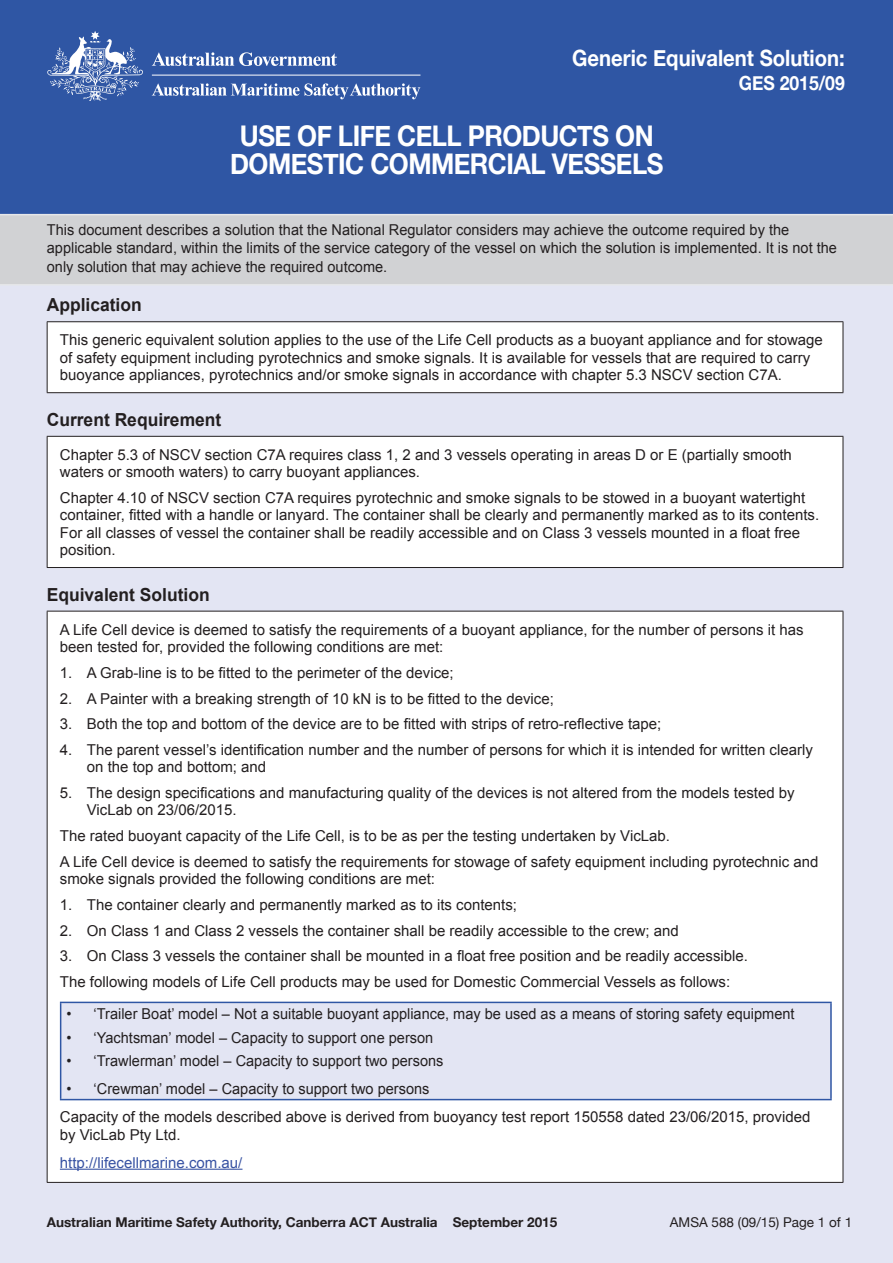
<style>
.page{position:relative;width:893px;height:1263px;background:#e3e5f3}
.page>*{position:absolute;margin:0;border:0;box-sizing:border-box;transform-origin:0 0}
.t1{font:700 28.5px/28.5px "Helvetica Neue";letter-spacing:-.02em;color:#fff;text-align:center;scale:.9 1}
.t2{font:700 22.5px "Helvetica Neue";color:#fff;scale:.9 1}
.t3{font:700 19.5px "Helvetica Neue";color:#fff;scale:.9 1}
.t4{font:700 18px "Arial";color:#231f20}
.t5{font:15px/17.2px "Arial";color:#231f20}
.t6{font:15px "Arial";color:#3853a3}
.t7{font:700 13.5px "Helvetica Neue";color:#231f20}
.t8{font:13.5px "Helvetica Neue";color:#231f20}
</style>
<div class="page">
<div style="left:0;top:0;width:893px;height:216px;background:#2f56a4"></div>
<svg style="left:47px;top:31px;width:96px;height:70px"></svg>
<svg style="left:152px;top:52px;width:185px;height:14px"></svg>
<svg style="left:152px;top:83px;width:268px;height:16px"></svg>
<hr style="left:152px;top:75px;width:268px;height:1px;background:#fff">
<div style="left:47px;top:322px;width:796px;height:71px;background:#fff"></div>
<hr style="left:47px;top:321px;width:796px;height:1px;background:#231f20">
<hr style="left:47px;top:322px;width:1px;height:70px;background:#231f20">
<hr style="left:843px;top:322px;width:1px;height:70px;background:#231f20">
<hr style="left:47px;top:392px;width:796px;height:1px;background:#231f20">
<div style="left:47px;top:436px;width:796px;height:131px;background:#fff"></div>
<hr style="left:47px;top:436px;width:796px;height:1px;background:#231f20">
<hr style="left:47px;top:437px;width:1px;height:130px;background:#231f20">
<hr style="left:843px;top:437px;width:1px;height:130px;background:#231f20">
<hr style="left:47px;top:567px;width:796px;height:1px;background:#231f20">
<div style="left:47px;top:611px;width:796px;height:571px;background:#fff"></div>
<hr style="left:47px;top:611px;width:796px;height:1px;background:#231f20">
<hr style="left:47px;top:611px;width:1px;height:571px;background:#231f20">
<hr style="left:843px;top:611px;width:1px;height:571px;background:#231f20">
<hr style="left:47px;top:1182px;width:796px;height:1px;background:#231f20">
<hr style="left:60px;top:1169px;width:182px;height:1px;background:#3853a3">
<div style="left:61px;top:1002px;width:770px;height:97px;background:#e3e5f3"></div>
<hr style="left:60px;top:1002px;width:772px;height:1px;background:#2f56a4">
<hr style="left:60px;top:1003px;width:1px;height:96px;background:#2f56a4">
<hr style="left:830px;top:1003px;width:2px;height:96px;background:#2f56a4">
<hr style="left:60px;top:1099px;width:772px;height:1px;background:#2f56a4">
<div style="left:0;top:214px;width:893px;height:71px;background:#d1d2d4"></div>
<h2 class="t2" style="left:572px;top:44px;width:304px">Generic Equivalent Solution:</h2>
<h3 class="t3" style="left:739px;top:71px;width:119px">GES 2015/09</h3>
<h1 class="t1" style="left:230px;top:121px;width:483px">USE OF LIFE CELL PRODUCTS ON<br>DOMESTIC COMMERCIAL VESSELS</h1>
<p class="t5" style="left:47px;top:220px;width:792px;line-height:18.8px">This document describes a solution that the National Regulator considers may achieve the outcome required by the applicable standard, within the limits of the service category of the vessel on which the solution is implemented. It is not the only solution that may achieve the required outcome.</p>
<p class="t4" style="left:47px;top:293px;width:97px">Application</p>
<p class="t5" style="left:60px;top:332px;width:764px">This generic equivalent solution applies to the use of the Life Cell products as a buoyant appliance and for stowage of safety equipment including pyrotechnics and smoke signals. It is available for vessels that are required to carry buoyance appliances, pyrotechnics and/or smoke signals in accordance with chapter 5.3 NSCV section C7A.</p>
<p class="t4" style="left:47px;top:407px;width:176px">Current Requirement</p>
<p class="t5" style="left:60px;top:446px;width:733px">Chapter 5.3 of NSCV section C7A requires class 1, 2 and 3 vessels operating in areas D or E (partially smooth waters or smooth waters) to carry buoyant appliances.</p>
<p class="t5" style="left:60px;top:489px;width:761px">Chapter 4.10 of NSCV section C7A requires pyrotechnic and smoke signals to be stowed in a buoyant watertight container, fitted with a handle or lanyard. The container shall be clearly and permanently marked as to its contents.<br>For all classes of vessel the container shall be readily accessible and on Class 3 vessels mounted in a float free position.</p>
<p class="t4" style="left:47px;top:582px;width:164px">Equivalent Solution</p>
<p class="t5" style="left:60px;top:621px;width:745px">A Life Cell device is deemed to satisfy the requirements of a buoyant appliance, for the number of persons it has been tested for, provided the following conditions are met:</p>
<p class="t5" style="left:60px;top:664px;width:395px">1. A Grab-line is to be fitted to the perimeter of the device;</p>
<p class="t5" style="left:60px;top:690px;width:495px">2. A Painter with a breaking strength of 10 kN is to be fitted to the device;</p>
<p class="t5" style="left:60px;top:716px;width:603px">3. Both the top and bottom of the device are to be fitted with strips of retro-reflective tape;</p>
<p class="t5" style="left:87px;top:741px;width:727px;text-indent:-27px">4. The parent vessel’s identification number and the number of persons for which it is intended for written clearly on the top and bottom; and</p>
<p class="t5" style="left:87px;top:784px;width:709px;text-indent:-27px">5. The design specifications and manufacturing quality of the devices is not altered from the models tested by<br>VicLab on 23/06/2015.</p>
<p class="t5" style="left:60px;top:823px;width:760px;line-height:25.8px">The rated buoyant capacity of the Life Cell, is to be as per the testing undertaken by VicLab.<br>A Life Cell device is deemed to satisfy the requirements for stowage of safety equipment including pyrotechnic and</p>
<p class="t5" style="left:60px;top:870px;width:377px">smoke signals provided the following conditions are met:</p>
<p class="t5" style="left:60px;top:896px;width:459px">1. The container clearly and permanently marked as to its contents;</p>
<p class="t5" style="left:60px;top:922px;width:620px">2. On Class 1 and Class 2 vessels the container shall be readily accessible to the crew; and</p>
<p class="t5" style="left:60px;top:943px;width:690px;line-height:25.8px">3. On Class 3 vessels the container shall be mounted in a float free position and be readily accessible.<br>The following models of Life Cell products may be used for Domestic Commercial Vessels as follows:</p>
<p class="t5" style="left:67px;top:1005px;width:729px">• ‘Trailer Boat’ model – Not a suitable buoyant appliance, may be used as a means of storing safety equipment</p>
<p class="t5" style="left:67px;top:1029px;width:368px">• ‘Yachtsman’ model – Capacity to support one person</p>
<p class="t5" style="left:67px;top:1052px;width:378px">• ‘Trawlerman’ model – Capacity to support two persons</p>
<p class="t5" style="left:60px;top:1074px;width:752px;line-height:28px;text-indent:7px">• ‘Crewman’ model – Capacity to support two persons<br>Capacity of the models described above is derived from buoyancy test report 150558 dated 23/06/2015, provided</p>
<p class="t5" style="left:60px;top:1126px;width:122px">by VicLab Pty Ltd.</p>
<p class="t6" style="left:60px;top:1152px;width:184px">http://lifecellmarine.com.au/</p>
<p class="t7" style="left:47px;top:1213px;width:512px">Australian Maritime Safety Authority, Canberra ACT Australia September 2015</p>
<p class="t8" style="left:670px;top:1214px;width:184px">AMSA 588 (09/15) Page 1 of 1</p>
</div>
